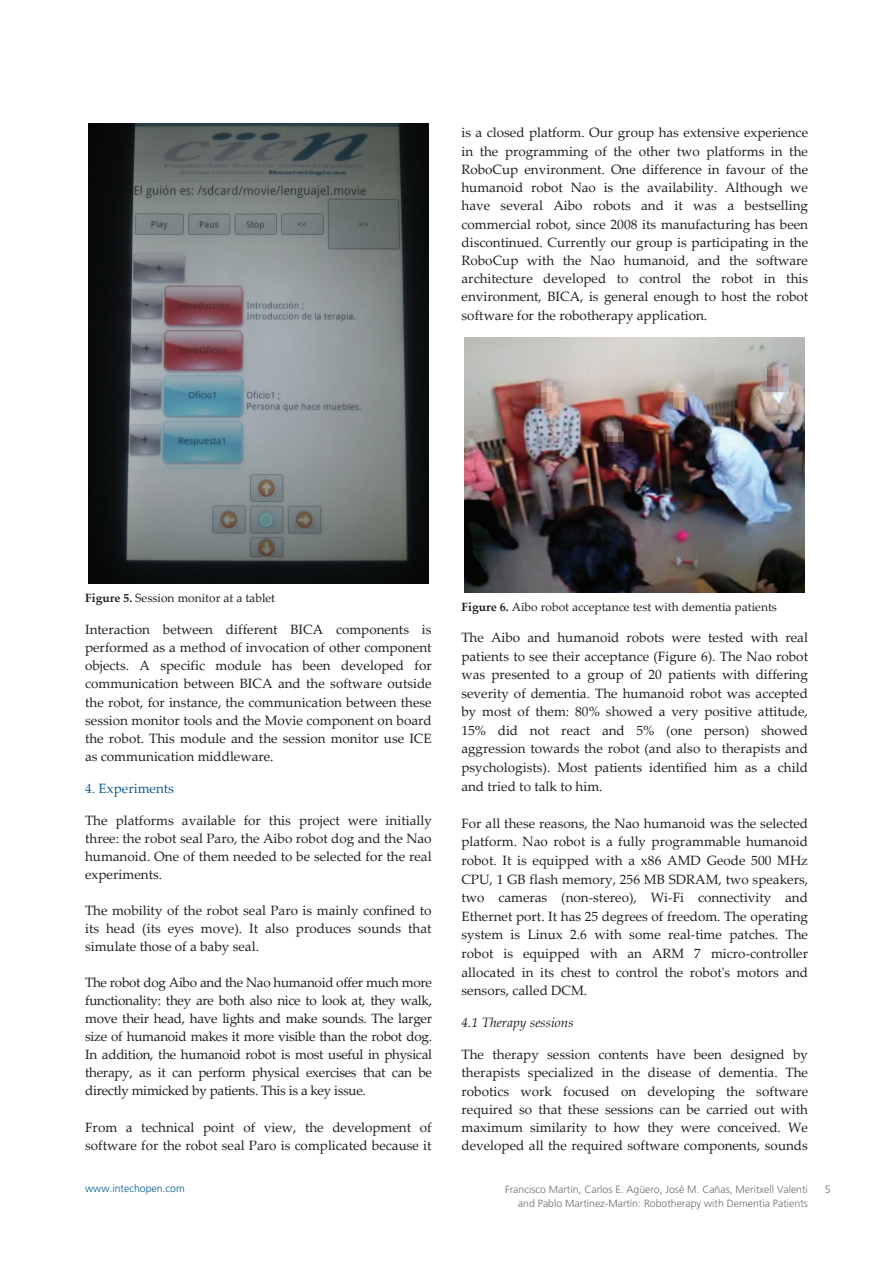
<style>
.page{position:relative;width:893px;height:1263px;background:#fff}
.page>*{position:absolute;margin:0;border:0;box-sizing:border-box;transform-origin:0 0}
.t1{font:13.5px/18.1px "Palatino Linotype";color:#231f20;text-align:justify}
.t2{font:italic 13.5px "Palatino Linotype";color:#231f20}
.t3{font:13.5px "Palatino Linotype";color:#115c8e}
.t4{font:12px "Palatino Linotype";letter-spacing:.005em;color:#231f20}
.t5{font:300 10.5px "Frutiger";color:#6c6d70}
.t6{font:300 10.5px "Frutiger";color:#005b8d}
.s1{font-weight:700}
</style>
<div class="page">
<img style="left:465px;top:337px;width:340px;height:255px">
<img style="left:88px;top:123px;width:340px;height:461px">
<p class="t1" style="left:461px;top:123px;width:348px">is a closed platform. Our group has extensive experience in the programming of the other two platforms in the RoboCup environment. One difference in favour of the humanoid robot Nao is the availability. Although we have several Aibo robots and it was a bestselling commercial robot, since 2008 its manufacturing has been discontinued. Currently our group is participating in the RoboCup with the Nao humanoid, and the software architecture developed to control the robot in this environment, BICA, is general enough to host the robot software for the robotherapy application.</p>
<p class="t4" style="left:85px;top:590px;width:192px"><span class="s1">Figure 5.</span> Session monitor at a tablet</p>
<p class="t1" style="left:85px;top:619px;width:348px">Interaction between different BICA components is performed as a method of invocation of other component objects. A specific module has been developed for communication between BICA and the software outside the robot, for instance, the communication between these session monitor tools and the Movie component on board the robot. This module and the session monitor use ICE as communication middleware.</p>
<p class="t3" style="left:85px;top:779px;width:90px">4. Experiments</p>
<p class="t1" style="left:85px;top:810px;width:348px">The platforms available for this project were initially three: the robot seal Paro, the Aibo robot dog and the Nao humanoid. One of them needed to be selected for the real experiments.</p>
<p class="t1" style="left:85px;top:901px;width:348px">The mobility of the robot seal Paro is mainly confined to its head (its eyes move). It also produces sounds that simulate those of a baby seal.</p>
<p class="t1" style="left:85px;top:973px;width:349px">The robot dog Aibo and the Nao humanoid offer much more functionality: they are both also nice to look at, they walk, move their head, have lights and make sounds. The larger size of humanoid makes it more visible than the robot dog.<br>In addition, the humanoid robot is most useful in physical therapy, as it can perform physical exercises that can be directly mimicked by patients. This is a key issue.</p>
<p class="t1" style="left:85px;top:1118px;width:348px">From a technical point of view, the development of software for the robot seal Paro is complicated because it</p>
<p class="t6" style="left:85px;top:1182px;width:101px">www.intechopen.com</p>
<p class="t4" style="left:461px;top:598px;width:317px"><span class="s1">Figure 6.</span> Aibo robot acceptance test with dementia patients</p>
<p class="t1" style="left:461px;top:627px;width:348px;line-height:18.6px">The Aibo and humanoid robots were tested with real patients to see their acceptance (Figure 6). The Nao robot was presented to a group of 20 patients with differing severity of dementia. The humanoid robot was accepted by most of them: 80% showed a very positive attitude, 15% did not react and 5% (one person) showed aggression towards the robot (and also to therapists and psychologists). Most patients identified him as a child and tried to talk to him.</p>
<p class="t1" style="left:461px;top:813px;width:348px;line-height:18.6px">For all these reasons, the Nao humanoid was the selected platform. Nao robot is a fully programmable humanoid robot. It is equipped with a x86 AMD Geode 500 MHz CPU, 1 GB flash memory, 256 MB SDRAM, two speakers, two cameras (non‐stereo), Wi‐Fi connectivity and Ethernet port. It has 25 degrees of freedom. The operating system is Linux 2.6 with some real‐time patches. The robot is equipped with an ARM 7 micro‐controller allocated in its chest to control the robotʹs motors and sensors, called DCM.</p>
<p class="t2" style="left:461px;top:1013px;width:114px">4.1 Therapy sessions</p>
<p class="t1" style="left:461px;top:1045px;width:348px">The therapy session contents have been designed by therapists specialized in the disease of dementia. The robotics work focused on developing the software required so that these sessions can be carried out with maximum similarity to how they were conceived. We developed all the required software components, sounds</p>
<p class="t5" style="left:505px;top:1183px;width:304px">Francisco Martín, Carlos E. Agüero, José M. Cañas, Meritxell Valenti</p>
<p class="t5" style="left:825px;top:1183px;width:7px">5</p>
<p class="t5" style="left:518px;top:1197px;width:291px">and Pablo Martínez-Martín: Robotherapy with Dementia Patients</p>
</div>
